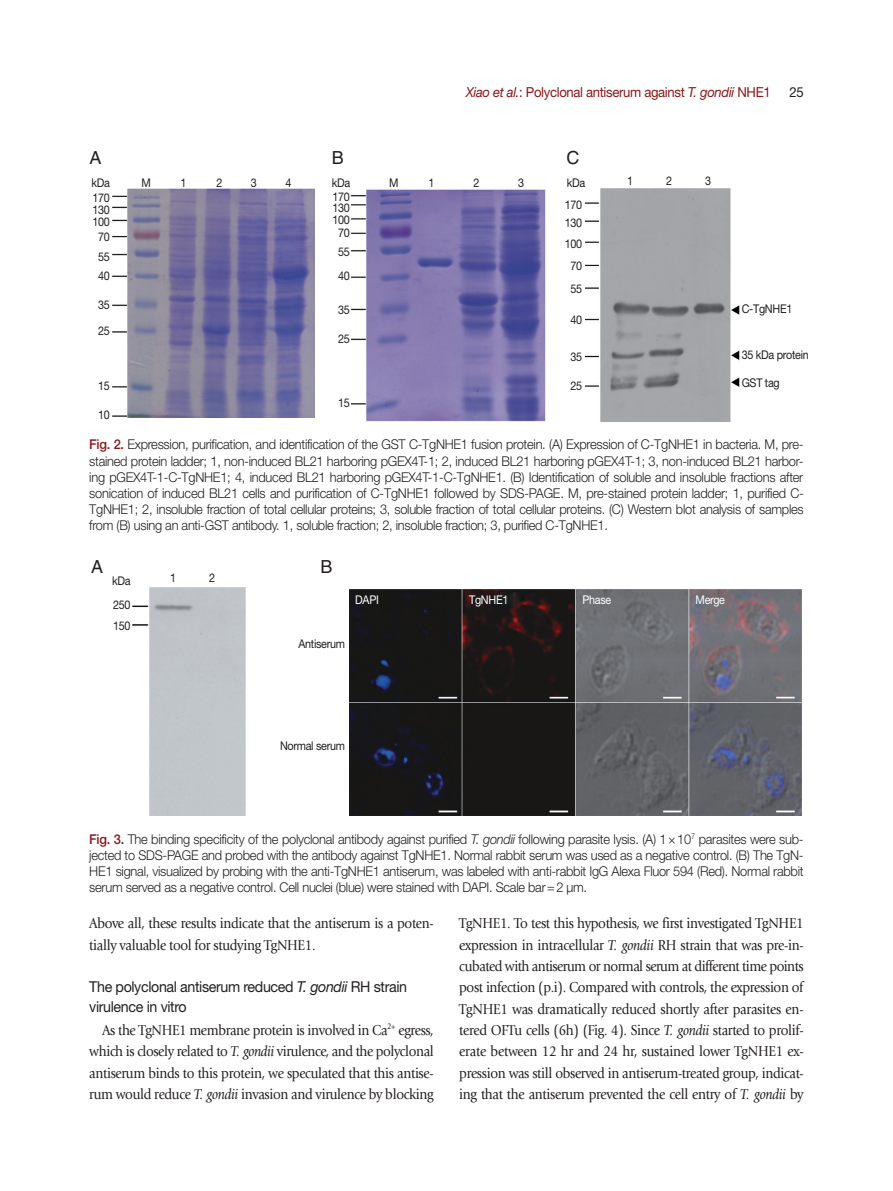
<style>
.page{position:relative;width:893px;height:1191px;background:#fff}
.page>*{position:absolute;margin:0;border:0;box-sizing:border-box;transform-origin:0 0}
.t1{font:18px "Helvetica LT Std";color:#231f20}
.본문{font:15px/21.3px "Giovanni Std";letter-spacing:-.025em;color:#231f20;text-align:justify;scale:.9 1}
.본문_중제목{font:15px/19.2px "Helvetica Neue LT Std";letter-spacing:-.025em;color:#231f20;scale:.95 1}
.t2{font:13.8px "Helvetica Neue LT Std";letter-spacing:-.025em;color:#88181b;scale:.95 1}
.t3{font:13.8px "Helvetica Neue LT Std";color:#231f20;scale:.95 1}
.표_제목__그림_설명{font:300 13.5px/16.2px "Helvetica Neue LT Std";letter-spacing:-.02em;color:#231f20;text-align:justify;scale:.95 1}
.그림_지문_8pt{font:12px "Helvetica Neue LT Std";letter-spacing:-.025em;color:#231f20;scale:.9 1}
.그림_지문_8pt-2{font:12px "Helvetica Neue LT Std";letter-spacing:-.025em;color:#fff;scale:.9 1}
.s1{font-style:italic}
.s2{font-weight:500;color:#88181b}
</style>
<div class="page">
<img style="left:112px;top:189px;width:202px;height:228px">
<img style="left:350px;top:189px;width:196px;height:232px">
<img style="left:585px;top:189px;width:155px;height:232px">
<img style="left:349px;top:589px;width:453px;height:226px">
<img style="left:132px;top:587px;width:114px;height:228px">
<p class="t2" style="left:466px;top:83px;width:322px"><span class="s1">Xiao et al.</span>: Polyclonal antiserum against <span class="s1">T. gondii</span> NHE1</p>
<p class="t3" style="left:789px;top:83px;width:17px">25</p>
<p class="t1" style="left:89px;top:147px;width:14px">A</p>
<p class="t1" style="left:332px;top:147px;width:14px">B</p>
<p class="t1" style="left:566px;top:147px;width:14px">C</p>
<p class="그림_지문_8pt" style="left:91px;top:175px;width:22px">kDa</p>
<p class="그림_지문_8pt" style="left:141px;top:175px;width:12px">M</p>
<p class="그림_지문_8pt" style="left:180px;top:175px;width:8px">1</p>
<p class="그림_지문_8pt" style="left:216px;top:175px;width:8px">2</p>
<p class="그림_지문_8pt" style="left:251px;top:175px;width:8px">3</p>
<p class="그림_지문_8pt" style="left:285px;top:175px;width:8px">4</p>
<p class="그림_지문_8pt" style="left:92px;top:190px;width:21px">170</p>
<p class="그림_지문_8pt" style="left:92px;top:202px;width:21px">130</p>
<p class="그림_지문_8pt" style="left:92px;top:214px;width:21px">100</p>
<p class="그림_지문_8pt" style="left:98px;top:229px;width:15px">70</p>
<p class="그림_지문_8pt" style="left:98px;top:249px;width:15px">55</p>
<p class="그림_지문_8pt" style="left:98px;top:269px;width:15px">40</p>
<p class="그림_지문_8pt" style="left:98px;top:298px;width:15px">35</p>
<p class="그림_지문_8pt" style="left:98px;top:324px;width:15px">25</p>
<p class="그림_지문_8pt" style="left:98px;top:379px;width:15px">15</p>
<p class="그림_지문_8pt" style="left:98px;top:408px;width:15px">10</p>
<p class="그림_지문_8pt" style="left:332px;top:175px;width:22px">kDa</p>
<p class="그림_지문_8pt" style="left:389px;top:175px;width:12px">M</p>
<p class="그림_지문_8pt" style="left:428px;top:175px;width:8px">1</p>
<p class="그림_지문_8pt" style="left:473px;top:175px;width:8px">2</p>
<p class="그림_지문_8pt" style="left:518px;top:175px;width:8px">3</p>
<p class="그림_지문_8pt" style="left:332px;top:189px;width:21px">170</p>
<p class="그림_지문_8pt" style="left:332px;top:200px;width:21px">130</p>
<p class="그림_지문_8pt" style="left:332px;top:212px;width:21px">100</p>
<p class="그림_지문_8pt" style="left:338px;top:226px;width:15px">70</p>
<p class="그림_지문_8pt" style="left:338px;top:244px;width:15px">55</p>
<p class="그림_지문_8pt" style="left:338px;top:269px;width:15px">40</p>
<p class="그림_지문_8pt" style="left:338px;top:302px;width:15px">35</p>
<p class="그림_지문_8pt" style="left:338px;top:332px;width:15px">25</p>
<p class="그림_지문_8pt" style="left:338px;top:396px;width:15px">15</p>
<p class="그림_지문_8pt" style="left:567px;top:175px;width:22px">kDa</p>
<p class="그림_지문_8pt" style="left:627px;top:173px;width:8px">1</p>
<p class="그림_지문_8pt" style="left:666px;top:173px;width:8px">2</p>
<p class="그림_지문_8pt" style="left:705px;top:173px;width:8px">3</p>
<p class="그림_지문_8pt" style="left:565px;top:197px;width:21px">170</p>
<p class="그림_지문_8pt" style="left:565px;top:216px;width:21px">130</p>
<p class="그림_지문_8pt" style="left:565px;top:236px;width:21px">100</p>
<p class="그림_지문_8pt" style="left:571px;top:258px;width:15px">70</p>
<p class="그림_지문_8pt" style="left:571px;top:282px;width:15px">55</p>
<p class="그림_지문_8pt" style="left:571px;top:313px;width:15px">40</p>
<p class="그림_지문_8pt" style="left:571px;top:349px;width:15px">35</p>
<p class="그림_지문_8pt" style="left:571px;top:378px;width:15px">25</p>
<p class="그림_지문_8pt" style="left:742px;top:301px;width:58px">C-TgNHE1</p>
<p class="그림_지문_8pt" style="left:742px;top:347px;width:76px">35 kDa protein</p>
<p class="그림_지문_8pt" style="left:742px;top:375px;width:44px">GST tag</p>
<p class="표_제목__그림_설명" style="left:89px;top:436px;width:754px"><span class="s2">Fig. 2.</span> Expression, purification, and identification of the GST C-TgNHE1 fusion protein. (A) Expression of C-TgNHE1 in bacteria. M, pre&shy;stained protein ladder; 1, non-induced BL21 harboring pGEX4T-1; 2, induced BL21 harboring pGEX4T-1; 3, non-induced BL21 harbor&shy;ing pGEX4T-1-C-TgNHE1; 4, induced BL21 harboring pGEX4T-1-C-TgNHE1. (B) Identification of soluble and insoluble fractions after sonication of induced BL21 cells and purification of C-TgNHE1 followed by SDS-PAGE. M, pre-stained protein ladder; 1, purified C-TgNHE1; 2, insoluble fraction of total cellular proteins; 3, soluble fraction of total cellular proteins. (C) Western blot analysis of samples from (B) using an anti-GST antibody. 1, soluble fraction; 2, insoluble fraction; 3, purified C-TgNHE1.</p>
<p class="t1" style="left:91px;top:556px;width:14px">A</p>
<p class="t1" style="left:320px;top:556px;width:14px">B</p>
<p class="그림_지문_8pt" style="left:170px;top:571px;width:8px">1</p>
<p class="그림_지문_8pt" style="left:209px;top:571px;width:8px">2</p>
<p class="그림_지문_8pt" style="left:112px;top:573px;width:22px">kDa</p>
<p class="그림_지문_8pt" style="left:113px;top:598px;width:21px">250</p>
<p class="그림_지문_8pt" style="left:113px;top:618px;width:21px">150</p>
<p class="그림_지문_8pt" style="left:298px;top:637px;width:53px">Antiserum</p>
<p class="그림_지문_8pt-2" style="left:355px;top:592px;width:28px">DAPI</p>
<p class="그림_지문_8pt-2" style="left:469px;top:592px;width:45px">TgNHE1</p>
<p class="그림_지문_8pt-2" style="left:582px;top:592px;width:34px">Phase</p>
<p class="그림_지문_8pt-2" style="left:696px;top:592px;width:34px">Merge</p>
<p class="그림_지문_8pt" style="left:280px;top:738px;width:74px">Normal serum</p>
<p class="표_제목__그림_설명" style="left:89px;top:830px;width:753px"><span class="s2">Fig. 3.</span> The binding specificity of the polyclonal antibody against purified <span class="s1">T. gondii</span> following parasite lysis. (A) 1×10<sup>7</sup> parasites were sub&shy;jected to SDS-PAGE and probed with the antibody against TgNHE1. Normal rabbit serum was used as a negative control. (B) The TgN-HE1 signal, visualized by probing with the anti-TgNHE1 antiserum, was labeled with anti-rabbit IgG Alexa Fluor 594 (Red). Normal rabbit serum served as a negative control. Cell nuclei (blue) were stained with DAPI. Scale bar=2 μm.</p>
<p class="본문" style="left:89px;top:913px;width:384px">Above all, these results indicate that the antiserum is a poten&shy;tially valuable tool for studying TgNHE1.</p>
<p class="본문_중제목" style="left:89px;top:977px;width:336px">The polyclonal antiserum reduced <span class="s1">T. gondii</span> RH strain virulence in vitro</p>
<p class="본문" style="left:89px;top:1019px;width:384px;text-indent:13px">As the TgNHE1 membrane protein is involved in Ca<sup>2+</sup> egress, which is closely related to <span class="s1">T. gondii</span> virulence, and the polyclonal antiserum binds to this protein, we speculated that this antise&shy;rum would reduce <span class="s1">T. gondii</span> invasion and virulence by blocking</p>
<p class="본문" style="left:459px;top:913px;width:384px">TgNHE1. To test this hypothesis, we first investigated TgNHE1 expression in intracellular <span class="s1">T. gondii</span> RH strain that was pre-in&shy;cubated with antiserum or normal serum at different time points post infection (p.i). Compared with controls, the expression of TgNHE1 was dramatically reduced shortly after parasites en&shy;tered OFTu cells (6h) (Fig. 4). Since <span class="s1">T. gondii</span> started to prolif&shy;erate between 12 hr and 24 hr, sustained lower TgNHE1 ex&shy;pression was still observed in antiserum-treated group, indicat&shy;ing that the antiserum prevented the cell entry of <span class="s1">T. gondii</span> by</p>
</div>
